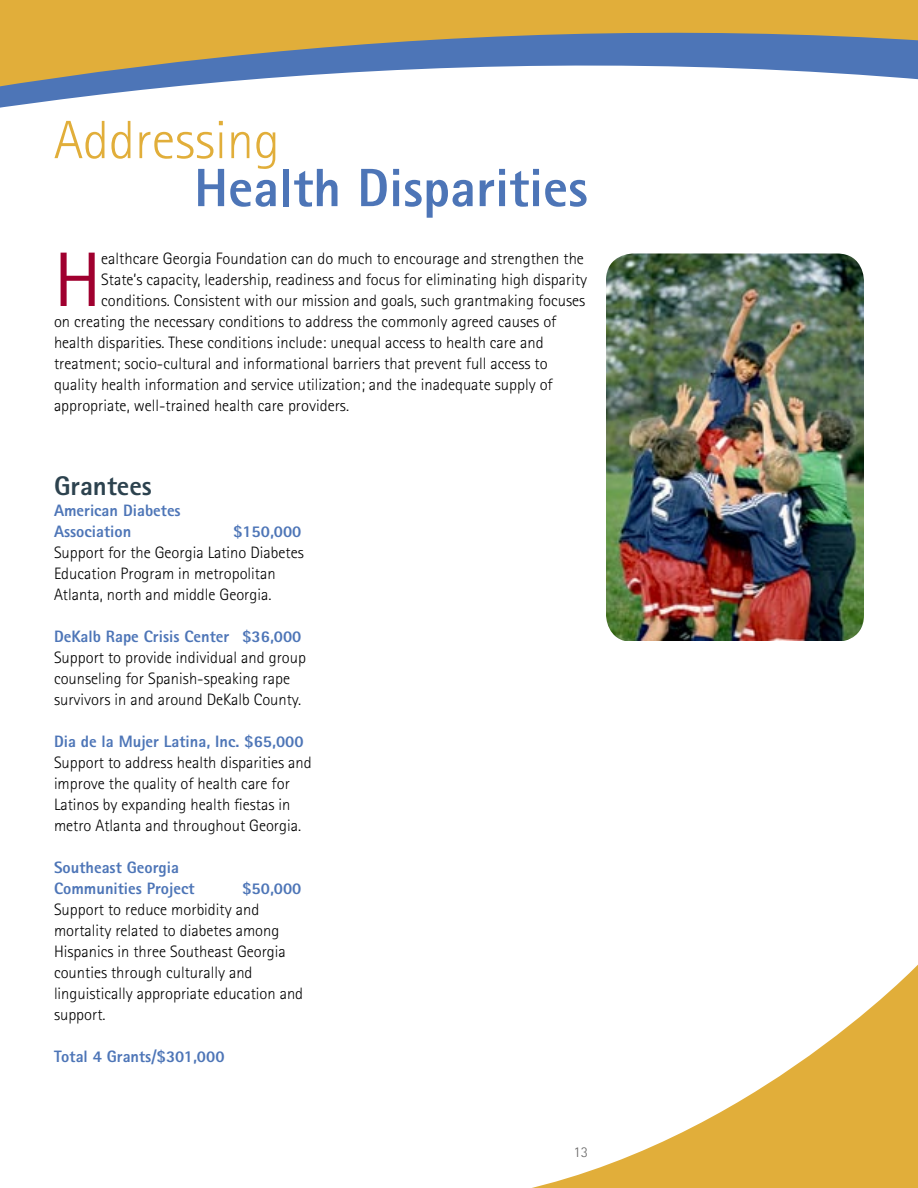
<style>
.page{position:relative;width:918px;height:1188px;background:#fff}
.page>*{position:absolute;margin:0;border:0;box-sizing:border-box;transform-origin:0 0}
.T_text_drop_cap{font:77.4px "Rotis Sans Serif";color:#a0002f}
.B_Head{font:800 54px "Rotis Sans Serif";color:#4d75b7}
.A_Head{font:300 54px "Rotis Sans Serif";color:#e1ae3a}
.D_Head{font:800 27px "Rotis Sans Serif";color:#2c424e}
.T_text_drop_cap-2{font:300 16.5px "Rotis Sans Serif";color:#000}
.T_text{font:300 16.5px/21px "Rotis Sans Serif";color:#000}
.T_text_head{font:800 16.5px/21px "Rotis Sans Serif";color:#4d75b7}
.t1{font:300 15px "Rotis Sans Serif";color:#686767}
</style>
<div class="page">
<svg style="left:532px;top:964px;width:386px;height:224px"></svg>
<svg style="left:0;top:0;width:918px;height:254px"></svg>
<img style="left:606px;top:254px;width:258px;height:387px">
<p class="A_Head" style="left:54px;top:109px;width:227px">Addressing</p>
<p class="B_Head" style="left:194px;top:153px;width:395px">Health Disparities</p>
<p class="T_text_drop_cap" style="left:54px;top:234px;width:49px">H</p>
<p class="T_text_drop_cap-2" style="left:101px;top:249px;width:484px">ealthcare Georgia Foundation can do much to encourage and strengthen the</p>
<p class="T_text_drop_cap-2" style="left:101px;top:270px;width:487px">State’s capacity, leadership, readiness and focus for eliminating high disparity</p>
<p class="T_text_drop_cap-2" style="left:101px;top:291px;width:486px">conditions. Consistent with our mission and goals, such grantmaking focuses</p>
<p class="T_text_drop_cap-2" style="left:54px;top:312px;width:504px">on creating the necessary conditions to address the commonly agreed causes of</p>
<p class="T_text_drop_cap-2" style="left:54px;top:333px;width:491px">health disparities. These conditions include: unequal access to health care and</p>
<p class="T_text_drop_cap-2" style="left:54px;top:354px;width:495px">treatment; socio-cultural and informational barriers that prevent full access to</p>
<p class="T_text_drop_cap-2" style="left:54px;top:375px;width:500px">quality health information and service utilization; and the inadequate supply of</p>
<p class="T_text_drop_cap-2" style="left:54px;top:396px;width:297px">appropriate, well-trained health care providers.</p>
<p class="D_Head" style="left:54px;top:469px;width:99px">Grantees</p>
<p class="T_text_head" style="left:54px;top:500px;width:128px">American Diabetes<br>Association</p>
<p class="T_text_head" style="left:233px;top:521px;width:70px">$150,000</p>
<p class="T_text" style="left:54px;top:542px;width:251px">Support for the Georgia Latino Diabetes<br>Education Program in metropolitan<br>Atlanta, north and middle Georgia.</p>
<p class="T_text_head" style="left:54px;top:626px;width:249px">DeKalb Rape Crisis Center $36,000</p>
<p class="T_text" style="left:54px;top:647px;width:253px">Support to provide individual and group counseling for Spanish-speaking rape survivors in and around DeKalb County.</p>
<p class="T_text_head" style="left:54px;top:731px;width:251px">Dia de la Mujer Latina, Inc. $65,000</p>
<p class="T_text" style="left:54px;top:752px;width:259px">Support to address health disparities and improve the quality of health care for Latinos by expanding health fiestas in metro Atlanta and throughout Georgia.</p>
<p class="T_text_head" style="left:54px;top:857px;width:142px">Southeast Georgia<br>Communities Project</p>
<p class="T_text_head" style="left:242px;top:878px;width:61px">$50,000</p>
<p class="T_text" style="left:54px;top:899px;width:251px">Support to reduce morbidity and mortality related to diabetes among<br>Hispanics in three Southeast Georgia counties through culturally and linguistically appropriate education and support.</p>
<p class="T_text_head" style="left:54px;top:1046px;width:172px">Total 4 Grants/$301,000</p>
<p class="t1" style="left:574px;top:1143px;width:16px">13</p>
</div>
